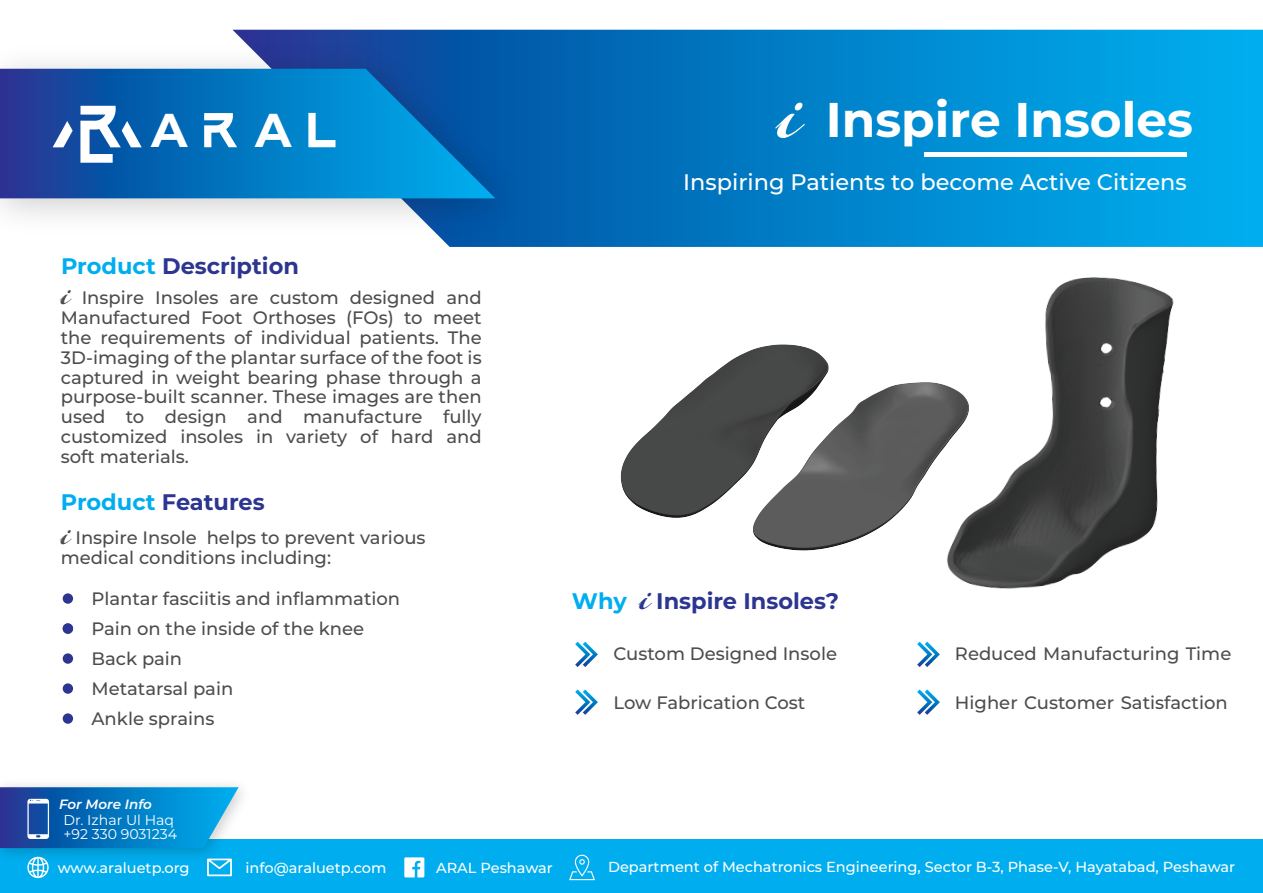
<style>
.page{position:relative;width:1263px;height:893px;background:#fff}
.page>*{position:absolute;margin:0;border:0;box-sizing:border-box;transform-origin:0 0}
.t1{font:700 48.6px "Montserrat";color:#fff}
.t2{font:700 47.4px "Montserrat";color:#fff}
.t3{font:700 22.5px "Montserrat";color:#2c3590}
.t4{font:500 22.5px "Montserrat";color:#fff}
.t5{font:500 18px/19.8px "Montserrat";color:#4d4d4d;text-align:justify}
.t6{font:500 14.55px "Montserrat";color:#fff}
.t7{font:14.1px/14.1px "Montserrat";color:#fff}
.t8{font:italic 600 13.5px "Montserrat";color:#fff}
.s1{font-family:"Aquire";font-size:51.6px}
.s2{color:#00aeef}
.s3{font-family:"Arizonia";font-weight:400;font-size:36px;color:#4d4d4e}
.s4{font-family:"Arizonia";font-weight:400;font-size:89.85px}
.s5{font-family:"Arizonia";font-weight:400;font-size:42px}
</style>
<div class="page">
<div style="left:0;top:839px;width:1263px;height:54px;background:#00aeef"></div>
<svg style="left:27px;top:869px;width:22px;height:9px"></svg>
<svg style="left:404px;top:857px;width:20px;height:20px"></svg>
<svg style="left:569px;top:854px;width:26px;height:26px"></svg>
<svg style="left:207px;top:869px;width:25px;height:7px"></svg>
<svg style="left:547px;top:30px;width:716px;height:213px;background:#0084cb"></svg>
<img style="left:0;top:30px;width:547px;height:217px">
<svg style="left:0;top:69px;width:495px;height:129px;background:#066cb9"></svg>
<img style="left:0;top:785px;width:242px;height:84px">
<svg style="left:53px;top:121px;width:20px;height:26px"></svg>
<svg style="left:80px;top:106px;width:62px;height:57px"></svg>
<div style="left:924px;top:152px;width:263px;height:5px;background:#fff"></div>
<svg style="left:575px;top:642px;width:23px;height:25px"></svg>
<svg style="left:917px;top:642px;width:23px;height:25px"></svg>
<svg style="left:917px;top:689px;width:23px;height:26px"></svg>
<svg style="left:575px;top:689px;width:23px;height:26px"></svg>
<div style="left:63px;top:593px;width:10px;height:11px;background:#2c3590;border-radius:50%"></div>
<div style="left:63px;top:683px;width:10px;height:11px;background:#2c3590;border-radius:50%"></div>
<div style="left:63px;top:653px;width:10px;height:11px;background:#2c3590;border-radius:50%"></div>
<div style="left:63px;top:713px;width:10px;height:11px;background:#2c3590;border-radius:50%"></div>
<div style="left:63px;top:623px;width:10px;height:11px;background:#2c3590;border-radius:50%"></div>
<img style="left:781px;top:168px;width:482px;height:419px">
<img style="left:546px;top:243px;width:493px;height:346px">
<svg style="left:0;top:787px;width:239px;height:61px;background:#187cc2"></svg>
<h2 class="t2" style="left:151px;top:96px;width:189px">A<span class="s1">R</span>A<span class="s1">L</span></h2>
<p class="t3" style="left:61px;top:250px;width:239px"><span class="s2">Product</span> Description</p>
<p class="t5" style="left:61px;top:287px;width:422px"><span class="s3">i</span> Inspire Insoles are custom designed and Manufactured Foot Orthoses (FOs) to meet the requirements of individual patients. The 3D-imaging of the plantar surface of the foot is captured in weight bearing phase through a purpose-built scanner. These images are then used to design and manufacture fully customized insoles in variety of hard and soft materials.</p>
<p class="t3" style="left:61px;top:486px;width:205px"><span class="s2">Product</span> Features</p>
<p class="t5" style="left:61px;top:527px;width:366px"><span class="s3">i</span> Inspire Insole helps to prevent various medical conditions including:</p>
<p class="t5" style="left:91px;top:588px;width:310px">Plantar fasciitis and inflammation</p>
<p class="t5" style="left:91px;top:618px;width:274px">Pain on the inside of the knee</p>
<p class="t5" style="left:91px;top:648px;width:92px">Back pain</p>
<p class="t5" style="left:91px;top:678px;width:143px">Metatarsal pain</p>
<p class="t5" style="left:91px;top:708px;width:124px">Ankle sprains</p>
<p class="t8" style="left:59px;top:794px;width:94px">For More Info</p>
<p class="t7" style="left:63px;top:812px;width:115px">Dr. Izhar Ul Haq +92 330 9031234</p>
<h1 class="t1" style="left:777px;top:85px;width:417px"><span class="s4">i</span> Inspire Insoles</h1>
<p class="t4" style="left:683px;top:166px;width:505px">Inspiring Patients to become Active Citizens</p>
<p class="t3" style="left:572px;top:585px;width:269px"><span class="s2">Why</span> <span class="s5">i</span> Inspire Insoles?</p>
<p class="t5" style="left:614px;top:643px;width:225px">Custom Designed Insole</p>
<p class="t5" style="left:955px;top:643px;width:278px">Reduced Manufacturing Time</p>
<p class="t5" style="left:614px;top:692px;width:193px">Low Fabrication Cost</p>
<p class="t5" style="left:955px;top:692px;width:274px">Higher Customer Satisfaction</p>
<p class="t6" style="left:58px;top:857px;width:133px">www.araluetp.org</p>
<p class="t6" style="left:246px;top:857px;width:142px">info@araluetp.com</p>
<p class="t6" style="left:436px;top:857px;width:118px">ARAL Peshawar</p>
<p class="t6" style="left:608px;top:857px;width:629px">Department of Mechatronics Engineering, Sector B-3, Phase-V, Hayatabad, Peshawar</p>
</div>
